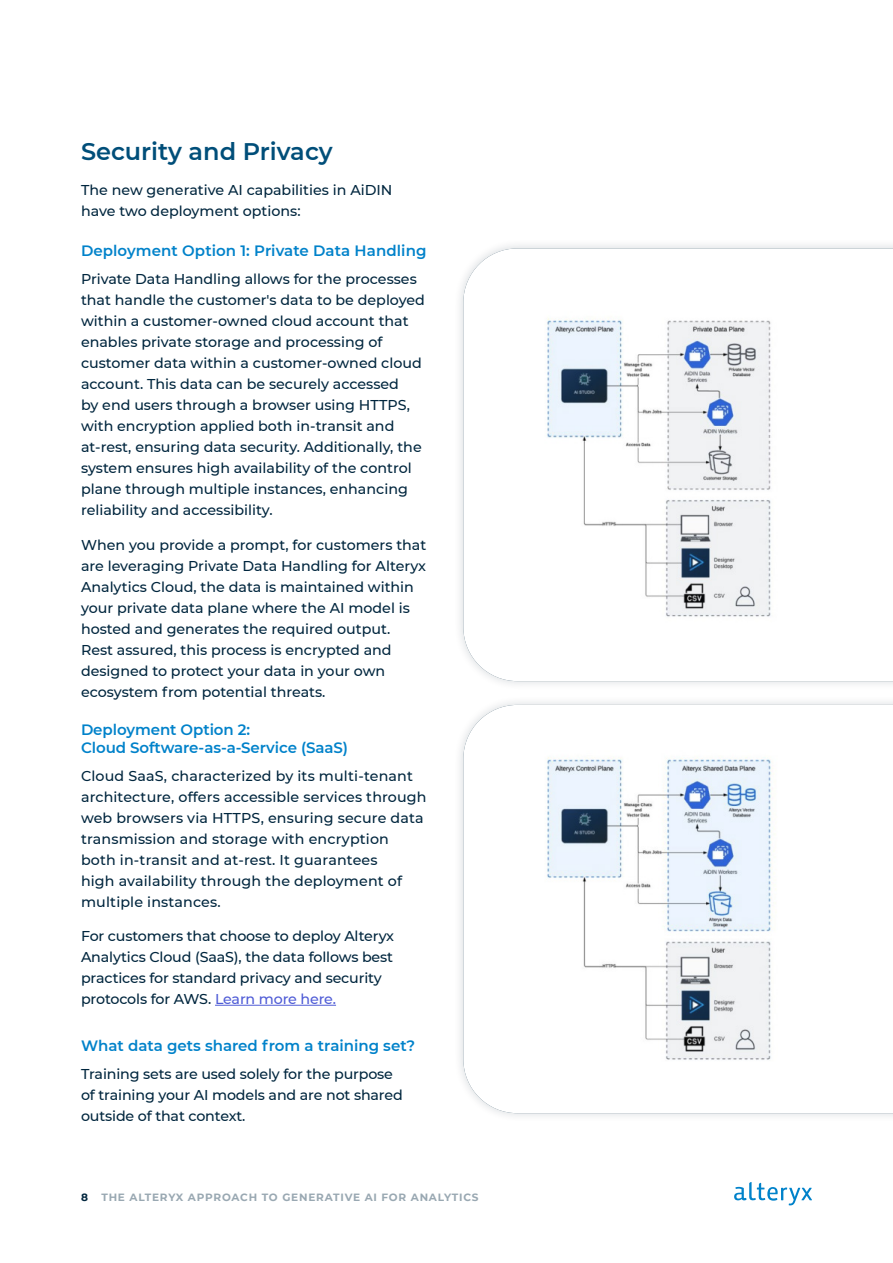
<style>
.page{position:relative;width:893px;height:1263px;background:#fff}
.page>*{position:absolute;margin:0;border:0;box-sizing:border-box;transform-origin:0 0}
.h2_-_section_header{font:600 24px "Montserrat";color:#004e79}
.body_-_large{font:600 15px/18px "Montserrat";color:#0082ca}
.body_-_normal{font:500 14.25px/21px "Montserrat";color:#00263e}
.body_-_large-2{font:500 14.25px/21px "Montserrat";letter-spacing:-.01em;color:#00263e}
.t1{font:700 10.5px "Montserrat";letter-spacing:.075em;color:#99a8b2}
.t2{font:700 10.5px "Montserrat";color:#00263e}
.s1{color:#4f5cd6}
</style>
<div class="page">
<svg style="left:734px;top:1182px;width:78px;height:23px"></svg>
<hr style="left:215px;top:1005px;width:121px;height:1px;background:#4f5cd6">
<div style="left:454px;top:239px;width:439px;height:452px;background:#001e32;opacity:.16"></div>
<img style="left:463px;top:248px;width:430px;height:433px">
<div style="left:454px;top:695px;width:439px;height:428px;background:#001e32;opacity:.16"></div>
<img style="left:463px;top:705px;width:430px;height:408px">
<p class="h2_-_section_header" style="left:81px;top:135px;width:253px">Security and Privacy</p>
<p class="body_-_normal" style="left:81px;top:179px;width:313px">The new generative AI capabilities in AiDIN have two deployment options:</p>
<p class="body_-_large" style="left:81px;top:241px;width:347px">Deployment Option 1: Private Data Handling</p>
<p class="body_-_normal" style="left:81px;top:268px;width:345px">Private Data Handling allows for the processes that handle the customer's data to be deployed within a customer-owned cloud account that enables private storage and processing of customer data within a customer-owned cloud account. This data can be securely accessed<br>by end users through a browser using HTTPS, with encryption applied both in-transit and at-rest, ensuring data security. Additionally, the system ensures high availability of the control plane through multiple instances, enhancing reliability and accessibility.</p>
<p class="body_-_normal" style="left:81px;top:533px;width:347px">When you provide a prompt, for customers that are leveraging Private Data Handling for Alteryx Analytics Cloud, the data is maintained within your private data plane where the AI model is hosted and generates the required output.<br>Rest assured, this process is encrypted and designed to protect your data in your own ecosystem from potential threats.</p>
<p class="body_-_large" style="left:81px;top:720px;width:269px">Deployment Option 2:<br>Cloud Software-as-a-Service (SaaS)</p>
<p class="body_-_normal" style="left:81px;top:764px;width:347px">Cloud SaaS, characterized by its multi-tenant architecture, offers accessible services through web browsers via HTTPS, ensuring secure data transmission and storage with encryption both in-transit and at-rest. It guarantees<br>high availability through the deployment of multiple instances.</p>
<p class="body_-_normal" style="left:81px;top:925px;width:314px">For customers that choose to deploy Alteryx Analytics Cloud (SaaS), the data follows best practices for standard privacy and security protocols for AWS. <span class="s1">Learn more here.</span></p>
<p class="body_-_large" style="left:81px;top:1036px;width:336px">What data gets shared from a training set?</p>
<p class="body_-_large-2" style="left:81px;top:1063px;width:323px">Training sets are used solely for the purpose of training your AI models and are not shared outside of that context.</p>
<p class="t2" style="left:81px;top:1190px;width:8px">8</p>
<p class="t1" style="left:101px;top:1190px;width:379px">THE ALTERYX APPROACH TO GENERATIVE AI FOR ANALYTICS</p>
</div>
